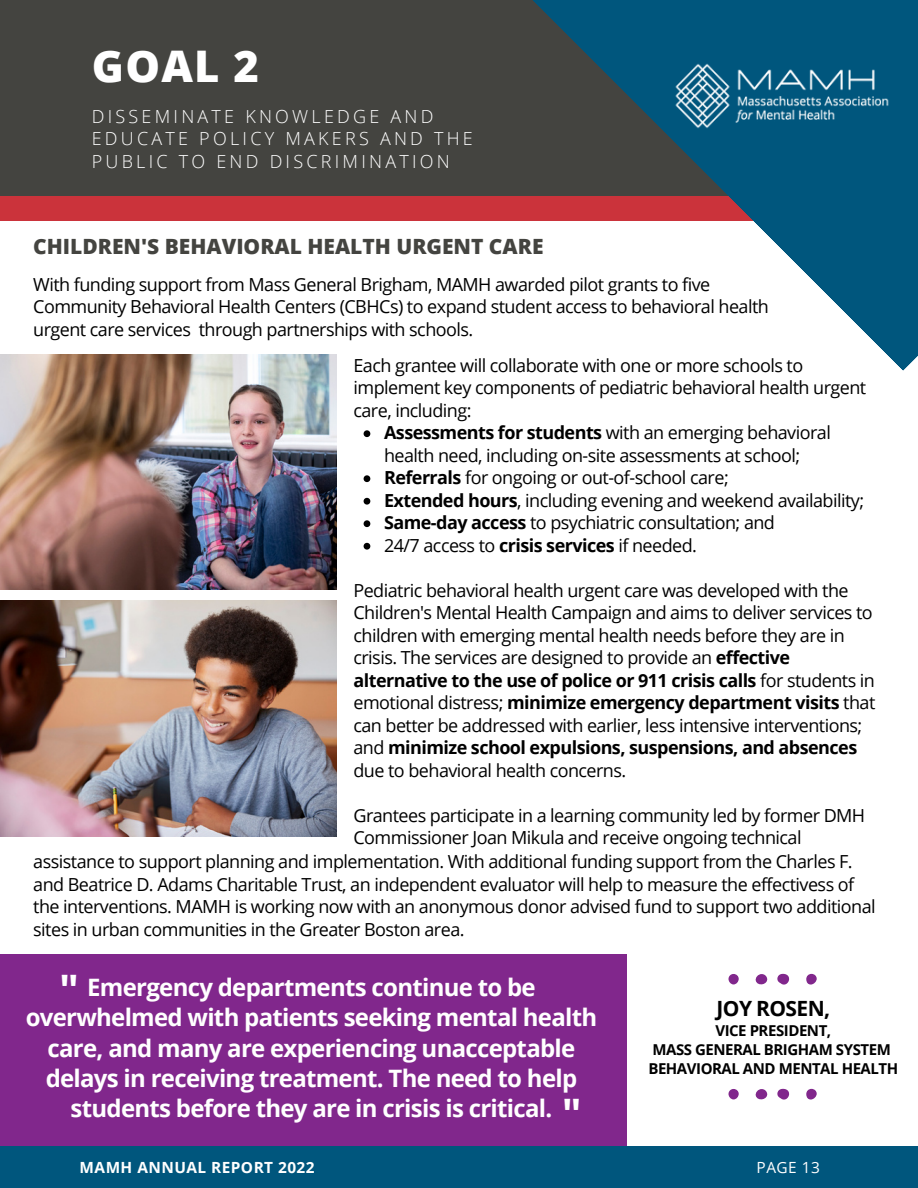
<style>
.page{position:relative;width:918px;height:1188px;background:#fff}
.page>*{position:absolute;margin:0;border:0;box-sizing:border-box;transform-origin:0 0}
.t1{font:800 43.65px "Open Sans";color:#fff}
.t2{font:700 42px "Open Sans";color:#fff}
.t3{font:700 24px/30.3px "Open Sans";letter-spacing:-.03em;color:#fff;text-align:center}
.t4{font:800 21px "Open Sans";color:#444440}
.t5{font:700 21px "Open Sans";letter-spacing:-.03em;color:#000}
.t6{font:18px/22.5px "Open Sans";letter-spacing:-.03em;color:#000}
.t7{font:300 18px/22.5px "Open Sans";letter-spacing:.18em;color:#fff}
.t8{font:700 15.45px "Open Sans";letter-spacing:.03em;color:#fff}
.t9{font:15.45px "Open Sans";letter-spacing:.03em;color:#fff}
.t10{font:700 15px/19.2px "Open Sans";letter-spacing:-.03em;color:#000;text-align:center}
.s1{font-weight:700}
</style>
<div class="page">
<img style="left:0;top:355px;width:336px;height:235px">
<img style="left:0;top:601px;width:336px;height:235px">
<div style="left:0;top:0;width:902px;height:204px;background:#444440"></div>
<div style="left:0;top:196px;width:918px;height:25px;background:#cb333b"></div>
<svg style="left:533px;top:0;width:385px;height:371px"></svg>
<img style="left:672px;top:63px;width:219px;height:66px">
<div style="left:0;top:954px;width:627px;height:207px;background:#81278c"></div>
<div style="left:0;top:1146px;width:918px;height:42px;background:#00567d"></div>
<svg style="left:364px;top:430px;width:6px;height:7px"></svg>
<svg style="left:364px;top:475px;width:6px;height:7px"></svg>
<svg style="left:364px;top:498px;width:6px;height:7px"></svg>
<svg style="left:364px;top:520px;width:6px;height:7px"></svg>
<svg style="left:364px;top:543px;width:6px;height:7px"></svg>
<svg style="left:777px;top:974px;width:13px;height:11px"></svg>
<svg style="left:755px;top:974px;width:12px;height:11px"></svg>
<div style="left:806px;top:974px;width:11px;height:11px;background:#81278c;border-radius:5px"></div>
<svg style="left:728px;top:974px;width:11px;height:10px"></svg>
<svg style="left:777px;top:1089px;width:13px;height:11px"></svg>
<svg style="left:755px;top:1089px;width:12px;height:11px"></svg>
<div style="left:806px;top:1089px;width:11px;height:11px;background:#81278c;border-radius:5px"></div>
<svg style="left:728px;top:1089px;width:11px;height:10px"></svg>
<h1 class="t1" style="left:92px;top:35px;width:169px">GOAL 2</h1>
<p class="t7" style="left:92px;top:104px;width:383px">DISSEMINATE KNOWLEDGE AND<br>EDUCATE POLICY MAKERS AND THE<br>PUBLIC TO END DISCRIMINATION</p>
<h1 class="t1" style="left:92px;top:35px;width:147px">MAMH</h1>
<p class="t7" style="left:92px;top:97px;width:364px">STATEMENT ON RACIAL EQUALITY</p>
<p class="t4" style="left:33px;top:232px;width:512px">CHILDREN'S BEHAVIORAL HEALTH URGENT CARE</p>
<p class="t6" style="left:33px;top:272px;width:737px">With funding support from Mass General Brigham, MAMH awarded pilot grants to five<br>Community Behavioral Health Centers (CBHCs) to expand student access to behavioral health urgent care services through partnerships with schools.</p>
<p class="t6" style="left:353px;top:354px;width:514px">Each grantee will collaborate with one or more schools to implement key components of pediatric behavioral health urgent care, including:</p>
<p class="t6" style="left:384px;top:421px;width:482px"><span class="s1">Assessments for students</span> with an emerging behavioral health need, including on-site assessments at school; <span class="s1">Referrals</span> for ongoing or out-of-school care;<br><span class="s1">Extended hours</span>, including evening and weekend availability; <span class="s1">Same-day access</span> to psychiatric consultation; and<br>24/7 access to <span class="s1">crisis services</span> if needed.</p>
<p class="t6" style="left:353px;top:579px;width:523px">Pediatric behavioral health urgent care was developed with the Children's Mental Health Campaign and aims to deliver services to children with emerging mental health needs before they are in crisis. The services are designed to provide an <span class="s1">effective alternative to the use of police or 911 crisis calls</span> for students in emotional distress; <span class="s1">minimize emergency department visits</span> that can better be addressed with earlier, less intensive interventions; and <span class="s1">minimize school expulsions, suspensions, and absences </span>due to behavioral health concerns.</p>
<p class="t6" style="left:353px;top:804px;width:513px">Grantees participate in a learning community led by former DMH<br>Commissioner Joan Mikula and receive ongoing technical</p>
<p class="t6" style="left:33px;top:850px;width:844px">assistance to support planning and implementation. With additional funding support from the Charles F. and Beatrice D. Adams Charitable Trust, an independent evaluator will help to measure the effectivess of the interventions. MAMH is working now with an anonymous donor advised fund to support two additional sites in urban communities in the Greater Boston area.</p>
<h2 class="t2" style="left:59px;top:960px;width:21px">"</h2>
<h3 class="t3" style="left:26px;top:971px;width:573px">Emergency departments continue to be overwhelmed with patients seeking mental health care, and many are experiencing unacceptable delays in receiving treatment. The need to help students before they are in crisis is critical.</h3>
<h2 class="t2" style="left:562px;top:1084px;width:21px">"</h2>
<p class="t5" style="left:717px;top:993px;width:115px">JOY ROSEN,</p>
<p class="t10" style="left:648px;top:1021px;width:251px">VICE PRESIDENT,<br>MASS GENERAL BRIGHAM SYSTEM<br>BEHAVIORAL AND MENTAL HEALTH</p>
<p class="t8" style="left:80px;top:1156px;width:237px">MAMH ANNUAL REPORT 2022</p>
<p class="t9" style="left:757px;top:1156px;width:65px">PAGE 13</p>
</div>
